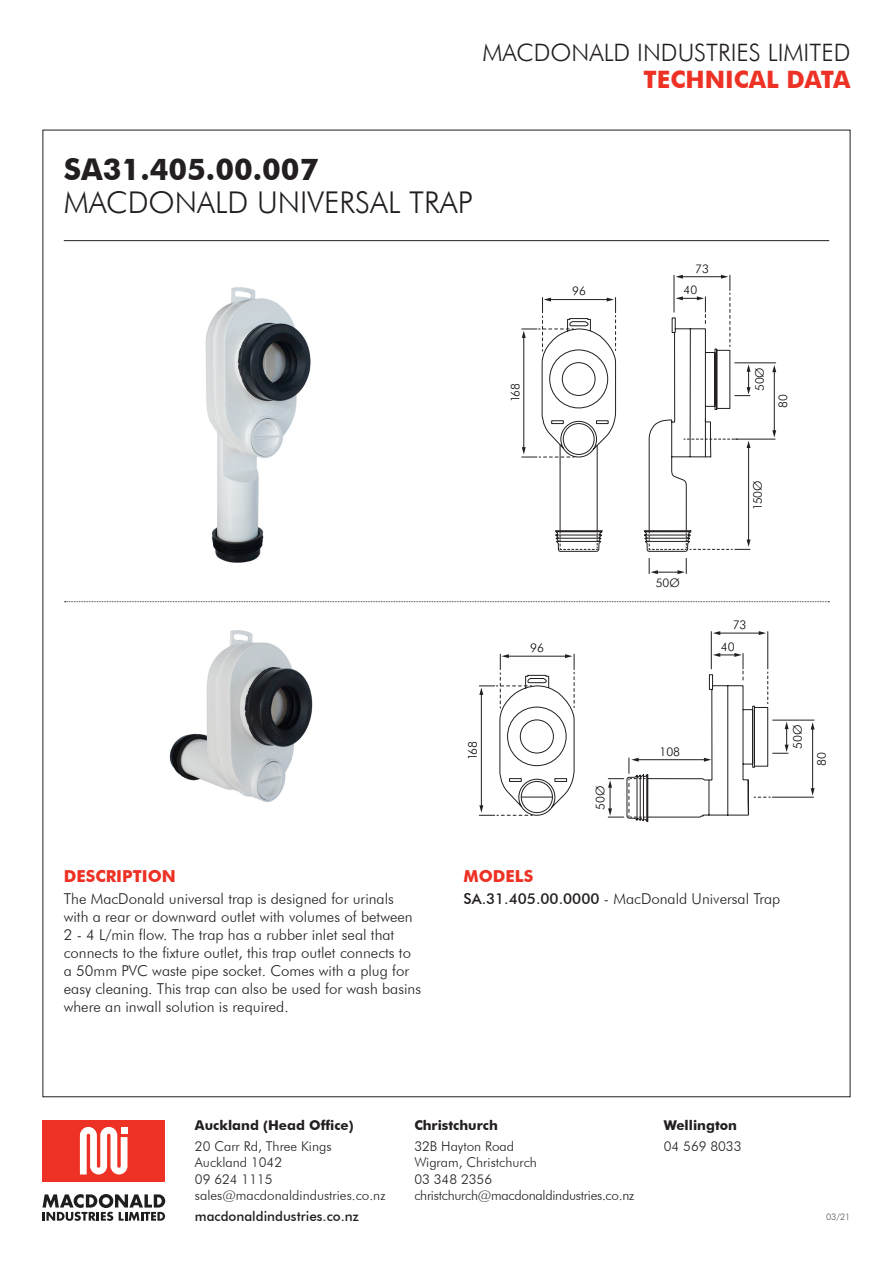
<style>
.page{position:relative;width:893px;height:1263px;background:#fff}
.page>*{position:absolute;margin:0;border:0;box-sizing:border-box;transform-origin:0 0}
.t1{font:300 30px "Futura BT";color:#231f20}
.t2{font:700 30px "Futura BT";color:#231f20}
.t3{font:300 24px/27px "Futura BT";color:#231f20;text-align:right}
.t4{font:700 16.5px "Futura BT";color:#ed3124}
.t5{font:300 15px/18px "Futura BT";color:#231f20}
.t6{font:300 13.5px/16.5px "Futura BT";color:#231f20}
.t7{font:700 13.5px "Futura BT";color:#231f20}
.t8{font:300 13.5px "Futura BT";letter-spacing:-.02em;color:#231f20}
.t9{font:500 13.5px "Futura BT";color:#231f20}
.t10{font:300 12px "Futura BT";color:#050504}
.t11{font:300 11.85px "Futura BT";color:#050504}
.t12{font:300 9px "Futura BT";color:#545557}
.s1{font-weight:700;color:#ed3124}
.s2{font-weight:500}
</style>
<div class="page">
<svg style="left:499px;top:674px;width:316px;height:144px"></svg>
<svg style="left:785px;top:722px;width:4px;height:30px"></svg>
<hr style="left:772px;top:797px;width:41px;height:1px;background:#231f20">
<hr style="left:507px;top:656px;width:59px;height:1px;background:#231f20">
<hr style="left:481px;top:693px;width:1px;height:114px;background:#231f20">
<div style="left:509px;top:778px;width:13px;height:4px;border:1px solid #231f20"></div>
<div style="left:554px;top:778px;width:13px;height:4px;border:1px solid #231f20"></div>
<hr style="left:711px;top:632px;width:1px;height:37px;background:#231f20">
<hr style="left:767px;top:632px;width:1px;height:37px;background:#231f20">
<hr style="left:719px;top:633px;width:41px;height:1px;background:#231f20">
<svg style="left:759px;top:631px;width:7px;height:4px"></svg>
<svg style="left:713px;top:631px;width:7px;height:4px"></svg>
<hr style="left:812px;top:728px;width:1px;height:61px;background:#231f20">
<svg style="left:811px;top:788px;width:4px;height:7px"></svg>
<svg style="left:811px;top:722px;width:4px;height:7px"></svg>
<hr style="left:637px;top:759px;width:68px;height:1px;background:#231f20">
<svg style="left:704px;top:758px;width:7px;height:4px"></svg>
<svg style="left:565px;top:654px;width:10px;height:54px"></svg>
<svg style="left:479px;top:654px;width:53px;height:54px"></svg>
<svg style="left:479px;top:805px;width:53px;height:11px"></svg>
<svg style="left:767px;top:672px;width:1px;height:32px"></svg>
<svg style="left:713px;top:653px;width:31px;height:29px"></svg>
<hr style="left:521px;top:797px;width:31px;height:1px;background:#231f20">
<svg style="left:608px;top:758px;width:41px;height:64px"></svg>
<svg style="left:754px;top:797px;width:16px;height:1px"></svg>
<hr style="left:64px;top:240px;width:765px;height:1px;background:#231f20">
<div style="left:42px;top:1120px;width:123px;height:61px;background:#ed3124"></div>
<svg style="left:80px;top:1127px;width:48px;height:47px"></svg>
<svg style="left:42px;top:1194px;width:123px;height:27px"></svg>
<img style="left:205px;top:287px;width:106px;height:243px">
<img style="left:169px;top:630px;width:144px;height:172px">
<svg style="left:541px;top:317px;width:236px;height:213px"></svg>
<svg style="left:747px;top:364px;width:3px;height:30px"></svg>
<hr style="left:735px;top:439px;width:40px;height:1px;background:#231f20">
<hr style="left:748px;top:447px;width:1px;height:94px;background:#231f20">
<svg style="left:747px;top:441px;width:3px;height:7px"></svg>
<hr style="left:550px;top:299px;width:58px;height:1px;background:#231f20">
<hr style="left:523px;top:337px;width:1px;height:111px;background:#231f20">
<div style="left:551px;top:420px;width:13px;height:4px;border:1px solid #231f20"></div>
<div style="left:596px;top:420px;width:13px;height:4px;border:1px solid #231f20"></div>
<hr style="left:674px;top:275px;width:1px;height:37px;background:#231f20">
<hr style="left:682px;top:276px;width:40px;height:1px;background:#231f20">
<svg style="left:676px;top:275px;width:7px;height:4px"></svg>
<hr style="left:774px;top:371px;width:1px;height:61px;background:#231f20">
<svg style="left:772px;top:430px;width:4px;height:7px"></svg>
<svg style="left:772px;top:365px;width:4px;height:7px"></svg>
<svg style="left:607px;top:297px;width:9px;height:53px"></svg>
<svg style="left:522px;top:297px;width:52px;height:54px"></svg>
<svg style="left:522px;top:447px;width:52px;height:11px"></svg>
<svg style="left:721px;top:275px;width:9px;height:72px"></svg>
<hr style="left:705px;top:419px;width:1px;height:38px;background:#231f20">
<svg style="left:684px;top:439px;width:54px;height:1px"></svg>
<svg style="left:676px;top:296px;width:30px;height:29px"></svg>
<hr style="left:560px;top:445px;width:1px;height:86px;background:#231f20">
<hr style="left:597px;top:445px;width:1px;height:86px;background:#231f20">
<svg style="left:65px;top:530px;width:764px;height:72px"></svg>
<p class="t3" style="left:483px;top:39px;width:369px">MACDONALD INDUSTRIES LIMITED<br><span class="s1">TECHNICAL DATA</span></p>
<p class="t2" style="left:64px;top:151px;width:256px">SA31.405.00.007</p>
<p class="t1" style="left:64px;top:184px;width:410px">MACDONALD UNIVERSAL TRAP</p>
<p class="t11" style="left:572px;top:284px;width:15px">96</p>
<p class="t11" style="left:695px;top:261px;width:15px">73</p>
<p class="t11" style="left:683px;top:283px;width:15px">40</p>
<p class="t11" style="left:508px;top:402px;width:20px;rotate:-90deg">168</p>
<p class="t11" style="left:752px;top:391px;width:26px;rotate:-90deg">50Ø</p>
<p class="t11" style="left:776px;top:408px;width:15px;rotate:-90deg">80</p>
<p class="t10" style="left:530px;top:640px;width:15px">96</p>
<p class="t11" style="left:656px;top:575px;width:26px">50Ø</p>
<p class="t11" style="left:750px;top:510px;width:31px;rotate:-90deg">150Ø</p>
<p class="t10" style="left:733px;top:617px;width:15px">73</p>
<p class="t10" style="left:721px;top:639px;width:15px">40</p>
<p class="t4" style="left:64px;top:866px;width:114px">DESCRIPTION</p>
<p class="t5" style="left:64px;top:890px;width:359px">The MacDonald universal trap is designed for urinals with a rear or downward outlet with volumes of between 2 - 4 L/min flow. The trap has a rubber inlet seal that connects to the fixture outlet, this trap outlet connects to a 50mm PVC waste pipe socket. Comes with a plug for easy cleaning. This trap can also be used for wash basins where an inwall solution is required.</p>
<p class="t10" style="left:465px;top:760px;width:21px;rotate:-90deg">168</p>
<p class="t10" style="left:593px;top:810px;width:26px;rotate:-90deg">50Ø</p>
<p class="t10" style="left:659px;top:744px;width:22px">108</p>
<p class="t10" style="left:790px;top:749px;width:26px;rotate:-90deg">50Ø</p>
<p class="t10" style="left:814px;top:765px;width:15px;rotate:-90deg">80</p>
<p class="t4" style="left:463px;top:866px;width:71px">MODELS</p>
<p class="t5" style="left:463px;top:890px;width:318px"><span class="s2">SA.31.405.00.0000</span> - MacDonald Universal Trap</p>
<p class="t7" style="left:195px;top:1117px;width:160px">Auckland (Head Office)</p>
<p class="t6" style="left:195px;top:1137px;width:192px">20 Carr Rd, Three Kings<br>Auckland 1042<br>09 624 1115 sales@macdonaldindustries.co.nz</p>
<p class="t9" style="left:195px;top:1208px;width:165px">macdonaldindustries.co.nz</p>
<p class="t7" style="left:414px;top:1117px;width:85px">Christchurch</p>
<p class="t6" style="left:414px;top:1137px;width:101px">32B Hayton Road</p>
<p class="t6" style="left:414px;top:1154px;width:124px">Wigram, Christchurch</p>
<p class="t6" style="left:414px;top:1170px;width:79px">03 348 2356</p>
<p class="t8" style="left:414px;top:1187px;width:221px">christchurch@macdonaldindustries.co.nz</p>
<p class="t7" style="left:664px;top:1117px;width:75px">Wellington</p>
<p class="t6" style="left:664px;top:1137px;width:79px">04 569 8033</p>
<p class="t12" style="left:826px;top:1212px;width:26px">03/21</p>
</div>
